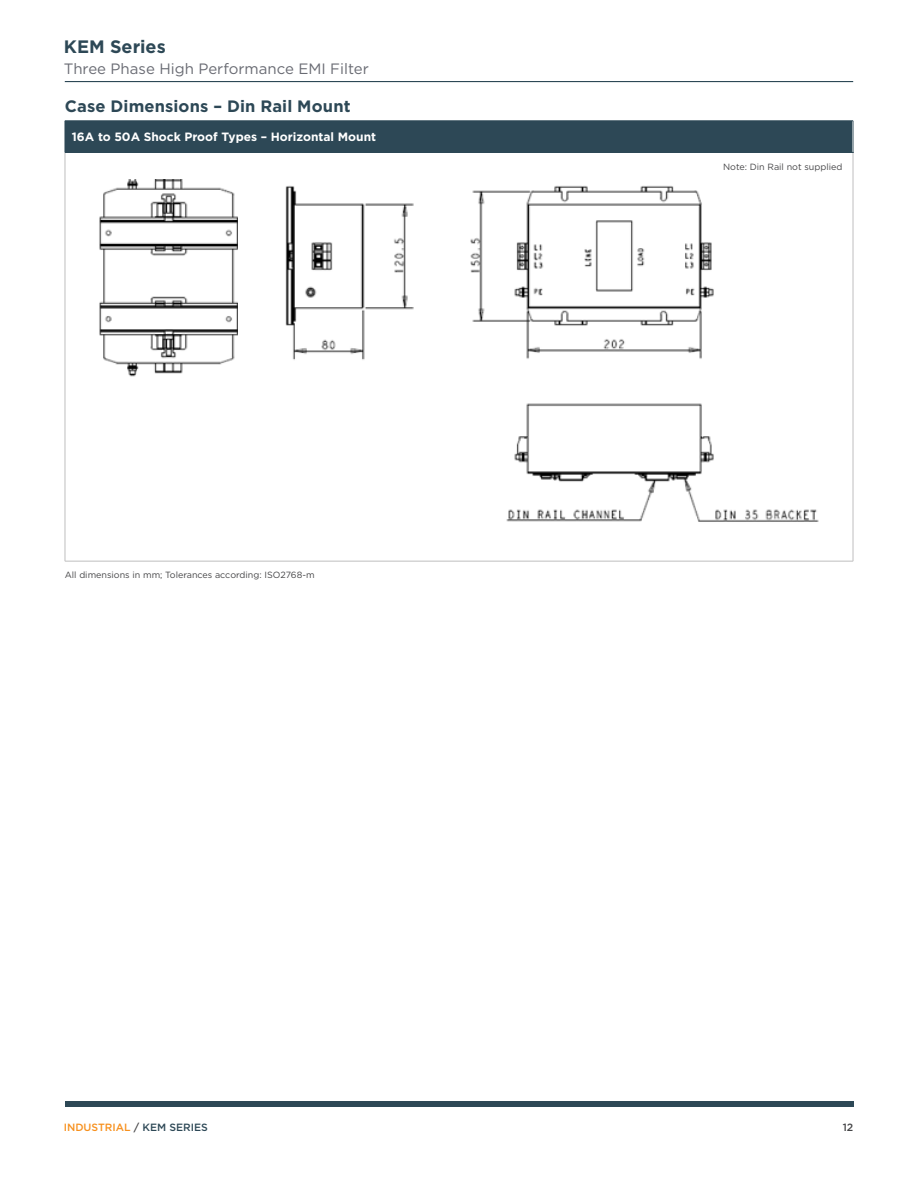
<style>
.page{position:relative;width:918px;height:1188px;background:#fff}
.page>*{position:absolute;margin:0;border:0;box-sizing:border-box;transform-origin:0 0}
.t1{font:700 18px "Gotham";color:#2d4856}
.t2{font:700 16.5px "Gotham";letter-spacing:.005em;color:#2d4856}
.t3{font:15px "Gotham";color:#696b73}
.t4{font:700 12px "Gotham";color:#fff}
.t5{font:500 10.5px "Gotham";color:#f7901d}
.t6{font:500 10.5px "Gotham";color:#454547}
.t7{font:9px "Gotham";color:#454547}
.s1{color:#454547}
.s2{color:#2d4856}
</style>
<div class="page">
<div style="left:65px;top:121px;width:788px;height:31px;background:#2d4856"></div>
<hr style="left:65px;top:153px;width:1px;height:408px;background:#bfbebf">
<hr style="left:853px;top:153px;width:1px;height:408px;background:#bfbebf">
<hr style="left:65px;top:152px;width:788px;height:1px;background:#2d4856">
<hr style="left:65px;top:561px;width:788px;height:1px;background:#bfbebf">
<img style="left:285px;top:185px;width:534px;height:337px">
<img style="left:99px;top:179px;width:138px;height:198px">
<div style="left:65px;top:1101px;width:788px;height:6px;background:#2d4856"></div>
<hr style="left:65px;top:81px;width:788px;height:1px;background:#2d4856">
<h1 class="t1" style="left:64px;top:39px;width:103px">KEM Series</h1>
<h3 class="t3" style="left:64px;top:62px;width:306px">Three Phase High Performance EMI Filter</h3>
<h2 class="t2" style="left:65px;top:98px;width:287px">Case Dimensions – Din Rail Mount</h2>
<h3 class="t4" style="left:72px;top:132px;width:306px">16A to 50A Shock Proof Types – Horizontal Mount</h3>
<p class="t7" style="left:65px;top:570px;width:251px">All dimensions in mm; Tolerances according: ISO2768-m</p>
<p class="t5" style="left:64px;top:1123px;width:145px">INDUSTRIAL <span class="s1">/</span> <span class="s2">KEM SERIES</span></p>
<p class="t7" style="left:723px;top:162px;width:121px">Note: Din Rail not supplied</p>
<p class="t6" style="left:843px;top:1123px;width:12px">12</p>
</div>
